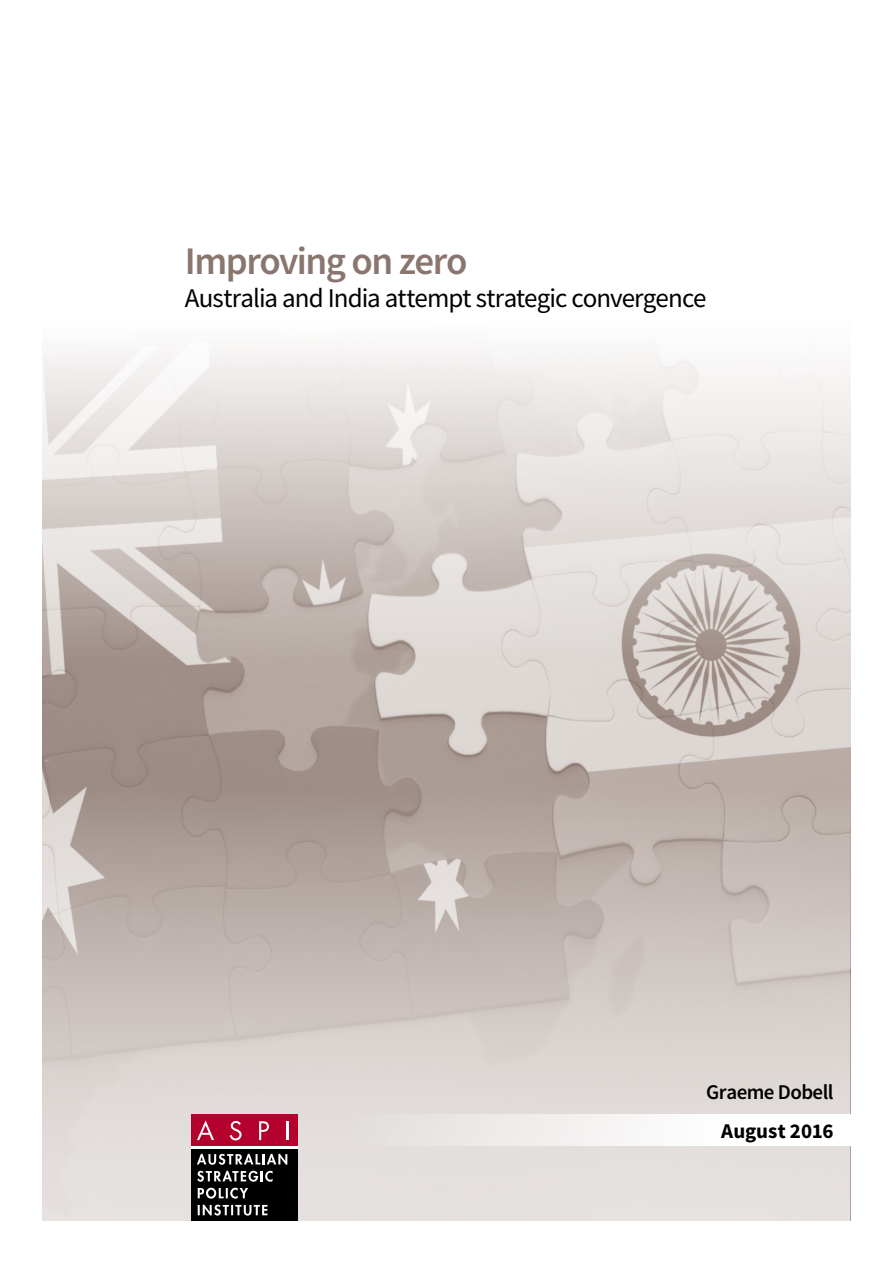
<style>
.page{position:relative;width:893px;height:1263px;background:#fff}
.page>*{position:absolute;margin:0;border:0;box-sizing:border-box;transform-origin:0 0}
.Doc_Title{font:600 39px "Source Sans Pro";letter-spacing:-.035em;color:#89766f}
.Doc_Subtitle{font:27px "Source Sans Pro";letter-spacing:-.035em;color:#000}
.Doc_Author{font:600 21px "Source Sans Pro";letter-spacing:-.025em;color:#000}
.Doc_Date{font:700 21px "Source Sans Pro";letter-spacing:-.005em;color:#000}
</style>
<div class="page">
<img style="left:43px;top:347px;width:807px;height:440px">
<svg style="left:43px;top:787px;width:807px;height:433px;background:#ccc3bf"></svg>
<svg style="left:189px;top:1114px;width:661px;height:32px"></svg>
<hr style="left:191px;top:1145px;width:107px;height:4px;background:#fff">
<div style="left:191px;top:1149px;width:107px;height:71px;background:#000"></div>
<div style="left:191px;top:1114px;width:107px;height:32px;background:#b3002d"></div>
<svg style="left:197px;top:1120px;width:17px;height:20px"></svg>
<svg style="left:230px;top:1121px;width:12px;height:19px"></svg>
<svg style="left:259px;top:1121px;width:10px;height:19px"></svg>
<svg style="left:286px;top:1121px;width:2px;height:19px"></svg>
<svg style="left:198px;top:1205px;width:69px;height:10px"></svg>
<svg style="left:198px;top:1188px;width:50px;height:10px"></svg>
<svg style="left:197px;top:1154px;width:90px;height:11px"></svg>
<svg style="left:197px;top:1171px;width:76px;height:11px"></svg>
<h1 class="Doc_Title" style="left:185px;top:235px;width:284px">Improving on zero</h1>
<h2 class="Doc_Subtitle" style="left:185px;top:281px;width:523px">Australia and India attempt strategic convergence</h2>
<p class="Doc_Author" style="left:706px;top:1078px;width:129px">Graeme Dobell</p>
<p class="Doc_Date" style="left:721px;top:1117px;width:114px">August 2016</p>
</div>
